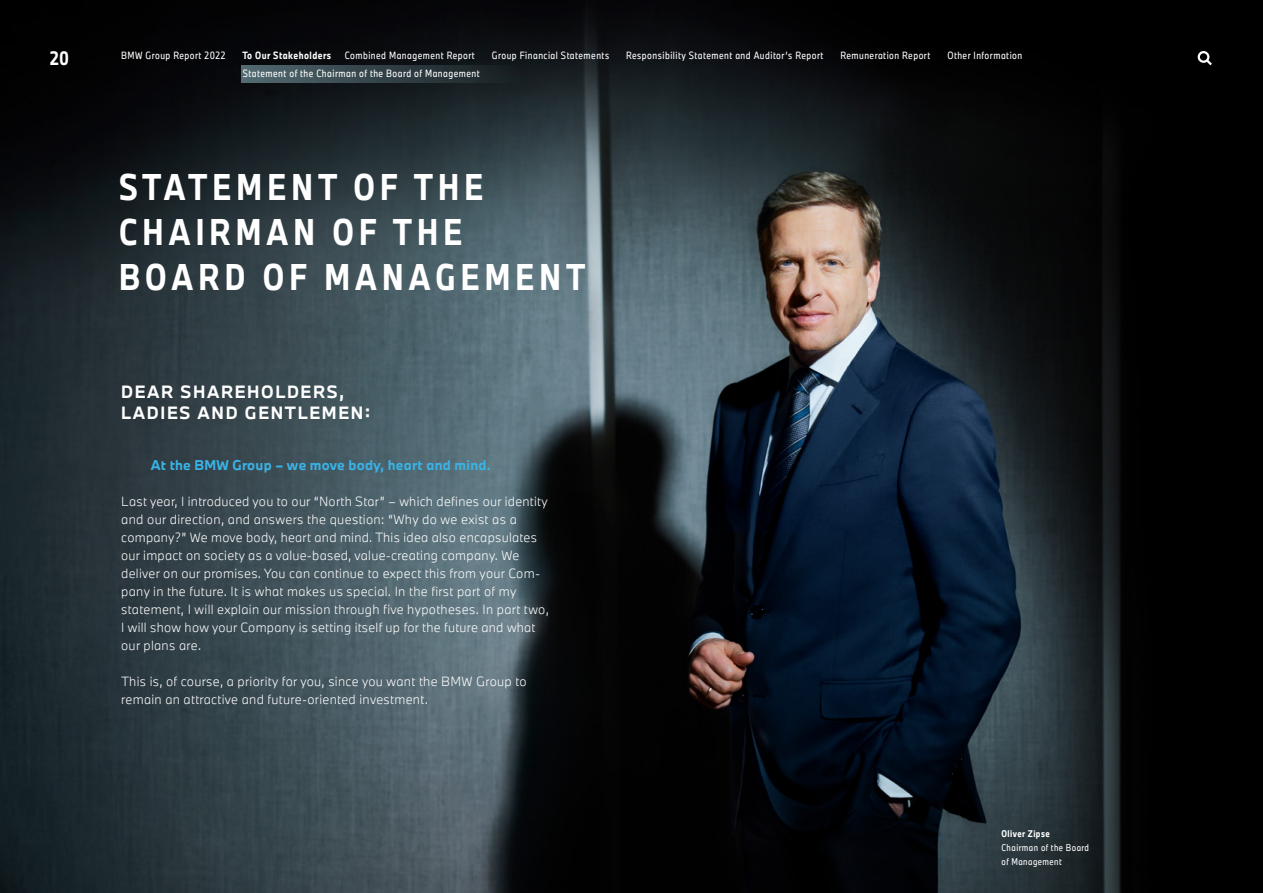
<style>
.page{position:relative;width:1263px;height:893px;background:#fff}
.page>*{position:absolute;margin:0;border:0;box-sizing:border-box;transform-origin:0 0}
.t1{font:700 34.5px/45px "BMW Group TN Condensed Pro";letter-spacing:.15em;color:#fff}
.t2{font:700 18px "BMW Group TN Condensed Pro";color:#fff}
.t3{font:700 16.5px/21px "BMW Group TN Pro";letter-spacing:.1em;color:#fff}
.t4{font:700 13.2px "BMW Group TN Pro";letter-spacing:.02em;color:#39b3e6}
.t5{font:300 12.3px/18px "BMW Group TN Pro";letter-spacing:.025em;color:#fff}
.t6{font:9.75px "BMW Group TN Condensed Pro";letter-spacing:.05em;color:#fff}
.t7{font:700 9.75px "BMW Group TN Condensed Pro";letter-spacing:.05em;color:#fff}
.t8{font:9px/14.2px "BMW Group TN Condensed Pro";letter-spacing:.05em;color:#fff}
.t9{font:700 9px "BMW Group TN Condensed Pro";letter-spacing:.05em;color:#fff}
</style>
<div class="page">
<img style="left:0;top:0;width:1263px;height:893px">
<div style="left:241px;top:65px;width:282px;height:17px;background:linear-gradient(to right,#526970,#151c1f)"></div>
<div style="left:1198px;top:51px;width:11px;height:12px;border:2px solid #fff;border-radius:50%"></div>
<svg style="left:1204px;top:57px;width:10px;height:11px"></svg>
<h2 class="t2" style="left:50px;top:45px;width:21px">20</h2>
<p class="t6" style="left:121px;top:48px;width:106px">BMW Group Report 2022</p>
<p class="t7" style="left:242px;top:48px;width:90px">To Our Stakeholders</p>
<p class="t6" style="left:345px;top:48px;width:132px">Combined Management Report</p>
<p class="t6" style="left:492px;top:48px;width:119px">Group Financial Statements</p>
<p class="t6" style="left:626px;top:48px;width:199px">Responsibility Statement and Auditor’s Report</p>
<p class="t6" style="left:840px;top:48px;width:91px">Remuneration Report</p>
<p class="t6" style="left:947px;top:48px;width:76px">Other Information</p>
<p class="t6" style="left:243px;top:67px;width:238px">Statement of the Chairman of the Board of Management</p>
<h1 class="t1" style="left:119px;top:163px;width:468px">STATEMENT OF THE<br>CHAIRMAN OF THE<br>BOARD OF MANAGEMENT</h1>
<h3 class="t3" style="left:121px;top:380px;width:250px">DEAR SHAREHOLDERS,<br>LADIES AND GENTLEMEN:</h3>
<p class="t4" style="left:151px;top:455px;width:341px">At the BMW Group – we move body, heart and mind.</p>
<p class="t5" style="left:121px;top:492px;width:429px">Last year, I introduced you to our “North Star” – which defines our identity and our direction, and answers the question: “Why do we exist as a company?” We move body, heart and mind. This idea also encapsulates our impact on society as a value-based, value-creating company. We deliver on our promises. You can continue to expect this from your Com&shy;pany in the future. It is what makes us special. In the first part of my statement, I will explain our mission through five hypotheses. In part two, I will show how your Company is setting itself up for the future and what our plans are.</p>
<p class="t5" style="left:121px;top:672px;width:407px">This is, of course, a priority for you, since you want the BMW Group to remain an attractive and future-oriented investment.</p>
<p class="t9" style="left:1001px;top:827px;width:50px">Oliver Zipse</p>
<p class="t8" style="left:1001px;top:840px;width:89px">Chairman of the Board of Management</p>
</div>
